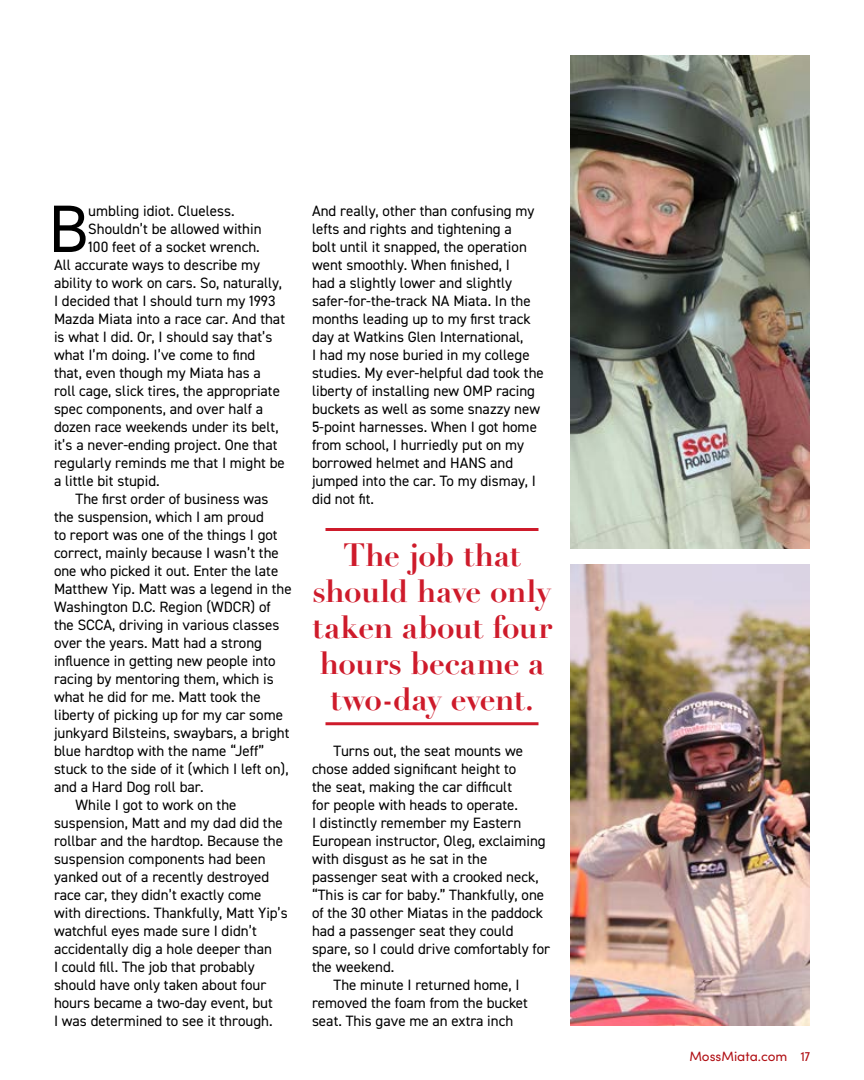
<style>
.page{position:relative;width:864px;height:1080px;background:#fff}
.page>*{position:absolute;margin:0;border:0;box-sizing:border-box;transform-origin:0 0}
.t1{font:67.2px "DIN2014";color:#000}
.t2{font:700 31.5px/36px "Didot";letter-spacing:-.02em;color:#ce1b2b;text-align:center}
.t3{font:15px/18px "DIN2014";color:#000}
.t4{font:13.5px "Sofia Pro";color:#b11116}
.s1{font-family:"Sofia Pro Condensed"}
</style>
<div class="page">
<hr style="left:326px;top:528px;width:212px;height:3px;background:#ce1b2b">
<hr style="left:326px;top:722px;width:212px;height:3px;background:#ce1b2b">
<img style="left:570px;top:55px;width:240px;height:494px">
<img style="left:570px;top:565px;width:240px;height:461px">
<h1 class="t1" style="left:48px;top:187px;width:42px">B</h1>
<p class="t3" style="left:88px;top:202px;width:148px">umbling idiot. Clueless.</p>
<p class="t3" style="left:88px;top:220px;width:175px">Shouldn’t be allowed within</p>
<p class="t3" style="left:88px;top:238px;width:173px">100 feet of a socket wrench.</p>
<p class="t3" style="left:54px;top:256px;width:208px">All accurate ways to describe my</p>
<p class="t3" style="left:54px;top:274px;width:230px">ability to work on cars. So, naturally,</p>
<p class="t3" style="left:54px;top:292px;width:223px">I decided that I should turn my 1993</p>
<p class="t3" style="left:54px;top:310px;width:233px">Mazda Miata into a race car. And that</p>
<p class="t3" style="left:54px;top:328px;width:220px">is what I did. Or, I should say that’s</p>
<p class="t3" style="left:54px;top:346px;width:203px">what I’m doing. I’ve come to find</p>
<p class="t3" style="left:54px;top:364px;width:208px">that, even though my Miata has a</p>
<p class="t3" style="left:54px;top:382px;width:228px">roll cage, slick tires, the appropriate</p>
<p class="t3" style="left:54px;top:400px;width:211px">spec components, and over half a</p>
<p class="t3" style="left:54px;top:418px;width:226px">dozen race weekends under its belt,</p>
<p class="t3" style="left:54px;top:436px;width:225px">it’s a never-ending project. One that</p>
<p class="t3" style="left:54px;top:454px;width:232px">regularly reminds me that I might be</p>
<p class="t3" style="left:54px;top:472px;width:107px">a little bit stupid.</p>
<p class="t3" style="left:76px;top:490px;width:194px">The first order of business was</p>
<p class="t3" style="left:54px;top:508px;width:211px">the suspension, which I am proud</p>
<p class="t3" style="left:54px;top:526px;width:225px">to report was one of the things I got</p>
<p class="t3" style="left:54px;top:544px;width:226px">correct, mainly because I wasn’t the</p>
<p class="t3" style="left:54px;top:562px;width:226px">one who picked it out. Enter the late</p>
<p class="t3" style="left:54px;top:580px;width:239px">Matthew Yip. Matt was a legend in the</p>
<p class="t3" style="left:54px;top:598px;width:218px">Washington D.C. Region (WDCR) of</p>
<p class="t3" style="left:54px;top:616px;width:227px">the SCCA, driving in various classes</p>
<p class="t3" style="left:54px;top:634px;width:210px">over the years. Matt had a strong</p>
<p class="t3" style="left:54px;top:652px;width:223px">influence in getting new people into</p>
<p class="t3" style="left:54px;top:670px;width:221px">racing by mentoring them, which is</p>
<p class="t3" style="left:54px;top:688px;width:208px">what he did for me. Matt took the</p>
<p class="t3" style="left:54px;top:706px;width:231px">liberty of picking up for my car some</p>
<p class="t3" style="left:54px;top:724px;width:237px">junkyard Bilsteins, swaybars, a bright</p>
<p class="t3" style="left:54px;top:742px;width:212px">blue hardtop with the name “Jeff”</p>
<p class="t3" style="left:54px;top:760px;width:236px">stuck to the side of it (which I left on),</p>
<p class="t3" style="left:54px;top:778px;width:151px">and a Hard Dog roll bar.</p>
<p class="t3" style="left:76px;top:796px;width:162px">While I got to work on the</p>
<p class="t3" style="left:54px;top:814px;width:230px">suspension, Matt and my dad did the</p>
<p class="t3" style="left:54px;top:832px;width:231px">rollbar and the hardtop. Because the</p>
<p class="t3" style="left:54px;top:850px;width:213px">suspension components had been</p>
<p class="t3" style="left:54px;top:868px;width:217px">yanked out of a recently destroyed</p>
<p class="t3" style="left:54px;top:886px;width:209px">race car, they didn’t exactly come</p>
<p class="t3" style="left:54px;top:904px;width:235px">with directions. Thankfully, Matt Yip’s</p>
<p class="t3" style="left:54px;top:922px;width:204px">watchful eyes made sure I didn’t</p>
<p class="t3" style="left:54px;top:940px;width:220px">accidentally dig a hole deeper than</p>
<p class="t3" style="left:54px;top:958px;width:202px">I could fill. The job that probably</p>
<p class="t3" style="left:54px;top:976px;width:214px">should have only taken about four</p>
<p class="t3" style="left:54px;top:994px;width:220px">hours became a two-day event, but</p>
<p class="t3" style="left:54px;top:1012px;width:220px">I was determined to see it through.</p>
<p class="t3" style="left:312px;top:202px;width:233px">And really, other than confusing my lefts and rights and tightening a<br>bolt until it snapped, the operation went smoothly. When finished, I<br>had a slightly lower and slightly safer-for-the-track NA Miata. In the months leading up to my first track day at Watkins Glen International,<br>I had my nose buried in my college studies. My ever-helpful dad took the liberty of installing new OMP racing buckets as well as some snazzy new<br>5-point harnesses. When I got home from school, I hurriedly put on my borrowed helmet and HANS and jumped into the car. To my dismay, I did not fit.</p>
<h2 class="t2" style="left:312px;top:537px;width:242px">The job that should have only taken about four hours became a two-day event.</h2>
<p class="t3" style="left:334px;top:742px;width:191px">Turns out, the seat mounts we</p>
<p class="t3" style="left:312px;top:760px;width:206px">chose added significant height to</p>
<p class="t3" style="left:312px;top:778px;width:202px">the seat, making the car difficult</p>
<p class="t3" style="left:312px;top:796px;width:207px">for people with heads to operate.</p>
<p class="t3" style="left:312px;top:814px;width:211px">I distinctly remember my Eastern</p>
<p class="t3" style="left:312px;top:832px;width:235px">European instructor, Oleg, exclaiming</p>
<p class="t3" style="left:312px;top:850px;width:177px">with disgust as he sat in the</p>
<p class="t3" style="left:312px;top:868px;width:228px">passenger seat with a crooked neck,</p>
<p class="t3" style="left:312px;top:886px;width:234px">“This is car for baby.” Thankfully, one</p>
<p class="t3" style="left:312px;top:904px;width:233px">of the 30 other Miatas in the paddock</p>
<p class="t3" style="left:312px;top:922px;width:203px">had a passenger seat they could</p>
<p class="t3" style="left:312px;top:940px;width:240px">spare, so I could drive comfortably for</p>
<p class="t3" style="left:312px;top:958px;width:84px">the weekend.</p>
<p class="t3" style="left:334px;top:976px;width:188px">The minute I returned home, I</p>
<p class="t3" style="left:312px;top:994px;width:218px">removed the foam from the bucket</p>
<p class="t3" style="left:312px;top:1012px;width:203px">seat. This gave me an extra inch</p>
<p class="t4" style="left:689px;top:1047px;width:122px">MossMiata.com <span class="s1">17</span></p>
</div>
